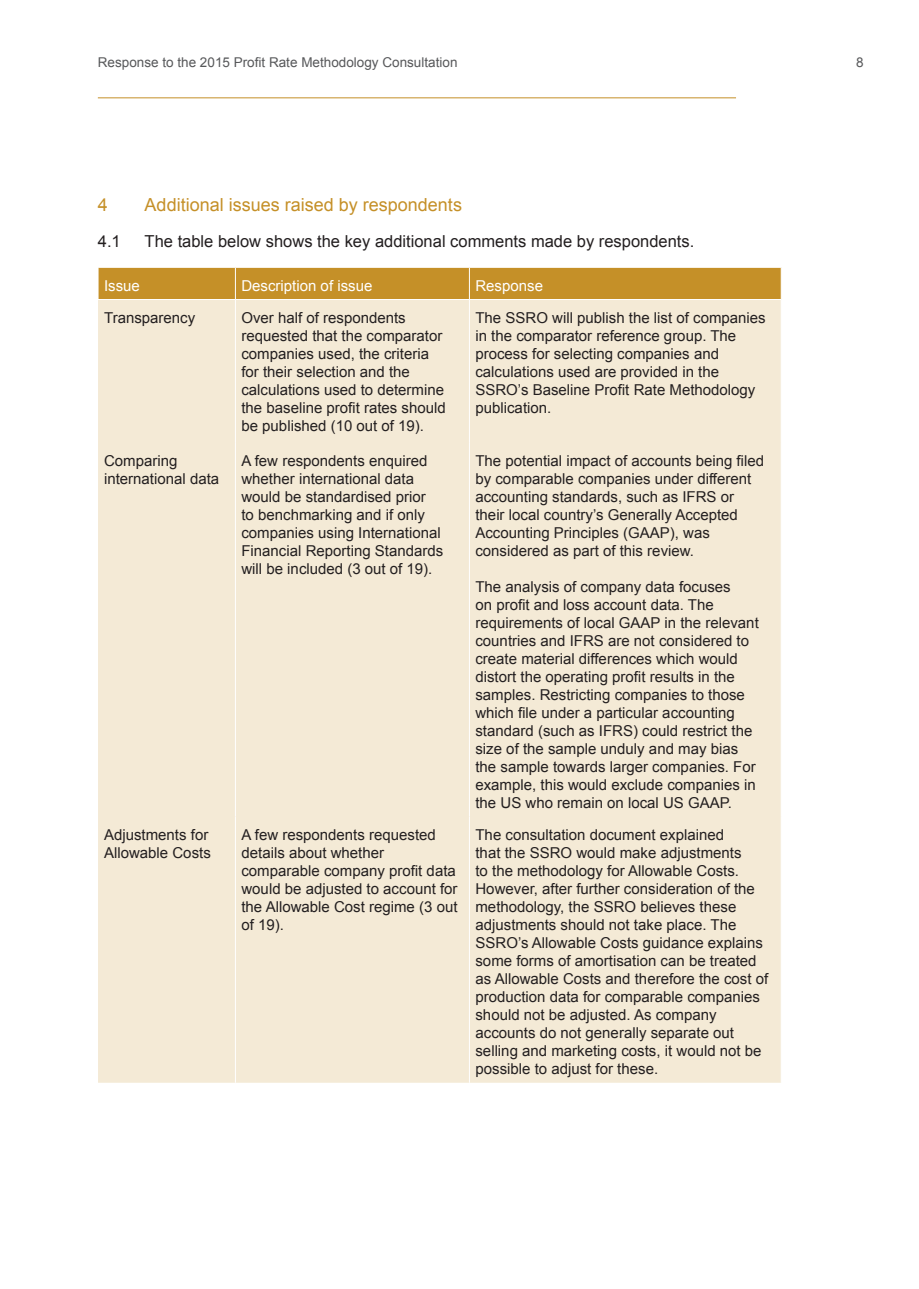
<style>
.page{position:relative;width:919px;height:1289px;background:#fff}
.page>*{position:absolute;margin:0;border:0;box-sizing:border-box;transform-origin:0 0}
.t1{font:18px "Arial";color:#c59028}
.t2{font:16.5px "Arial";color:#231f20}
.t3{font:15px/18px "Arial";color:#231f20}
.t4{font:15px "Arial";color:#fff}
.t5{font:13.5px "Arial";color:#57585a}
</style>
<div class="page">
<hr style="left:98px;top:98px;width:638px;height:1px;background:#c59028">
<div style="left:99px;top:268px;width:682px;height:31px;background:#c59028"></div>
<div style="left:98px;top:300px;width:683px;height:782px;background:#f4ead6"></div>
<hr style="left:235px;top:267px;width:1px;height:32px;background:#fff">
<hr style="left:469px;top:267px;width:1px;height:32px;background:#fff">
<hr style="left:235px;top:300px;width:1px;height:142px;background:#fff">
<hr style="left:469px;top:300px;width:1px;height:142px;background:#fff">
<hr style="left:235px;top:442px;width:1px;height:374px;background:#fff">
<hr style="left:469px;top:442px;width:1px;height:374px;background:#fff">
<hr style="left:235px;top:816px;width:1px;height:266px;background:#fff">
<hr style="left:469px;top:816px;width:1px;height:266px;background:#fff">
<p class="t5" style="left:98px;top:53px;width:361px">Response to the 2015 Profit Rate Methodology Consultation</p>
<p class="t5" style="left:856px;top:53px;width:9px">8</p>
<p class="t1" style="left:98px;top:192px;width:12px">4</p>
<p class="t1" style="left:145px;top:192px;width:319px">Additional issues raised by respondents</p>
<p class="t2" style="left:98px;top:230px;width:24px">4.1</p>
<p class="t2" style="left:145px;top:230px;width:551px">The table below shows the key additional comments made by respondents.</p>
<p class="t4" style="left:104px;top:275px;width:37px">Issue</p>
<p class="t4" style="left:241px;top:275px;width:132px">Description of issue</p>
<p class="t4" style="left:475px;top:275px;width:69px">Response</p>
<p class="t3" style="left:104px;top:309px;width:93px">Transparency</p>
<p class="t3" style="left:241px;top:309px;width:206px">Over half of respondents requested that the comparator companies used, the criteria for their selection and the calculations used to determine the baseline profit rates should be published (10 out of 19).</p>
<p class="t3" style="left:475px;top:309px;width:292px">The SSRO will publish the list of companies in the comparator reference group. The process for selecting companies and calculations used are provided in the SSRO’s Baseline Profit Rate Methodology publication.</p>
<p class="t3" style="left:104px;top:451px;width:117px">Comparing international data</p>
<p class="t3" style="left:241px;top:451px;width:203px">A few respondents enquired whether international data would be standardised prior<br>to benchmarking and if only companies using International<br>Financial Reporting Standards will be included (3 out of 19).</p>
<p class="t3" style="left:475px;top:451px;width:290px">The potential impact of accounts being filed by comparable companies under different accounting standards, such as IFRS or their local country’s Generally Accepted Accounting Principles (GAAP), was considered as part of this review.</p>
<p class="t3" style="left:475px;top:577px;width:285px">The analysis of company data focuses<br>on profit and loss account data. The requirements of local GAAP in the relevant countries and IFRS are not considered to create material differences which would distort the operating profit results in the samples. Restricting companies to those which file under a particular accounting standard (such as IFRS) could restrict the size of the sample unduly and may bias the sample towards larger companies. For example, this would exclude companies in the US who remain on local US GAAP.</p>
<p class="t3" style="left:104px;top:825px;width:108px">Adjustments for<br>Allowable Costs</p>
<p class="t3" style="left:241px;top:825px;width:217px">A few respondents requested details about whether comparable company profit data would be adjusted to account for the Allowable Cost regime (3 out of 19).</p>
<p class="t3" style="left:475px;top:825px;width:294px">The consultation document explained<br>that the SSRO would make adjustments<br>to the methodology for Allowable Costs.<br>However, after further consideration of the methodology, the SSRO believes these adjustments should not take place. The SSRO’s Allowable Costs guidance explains some forms of amortisation can be treated as Allowable Costs and therefore the cost of production data for comparable companies should not be adjusted. As company accounts do not generally separate out selling and marketing costs, it would not be possible to adjust for these.</p>
</div>
